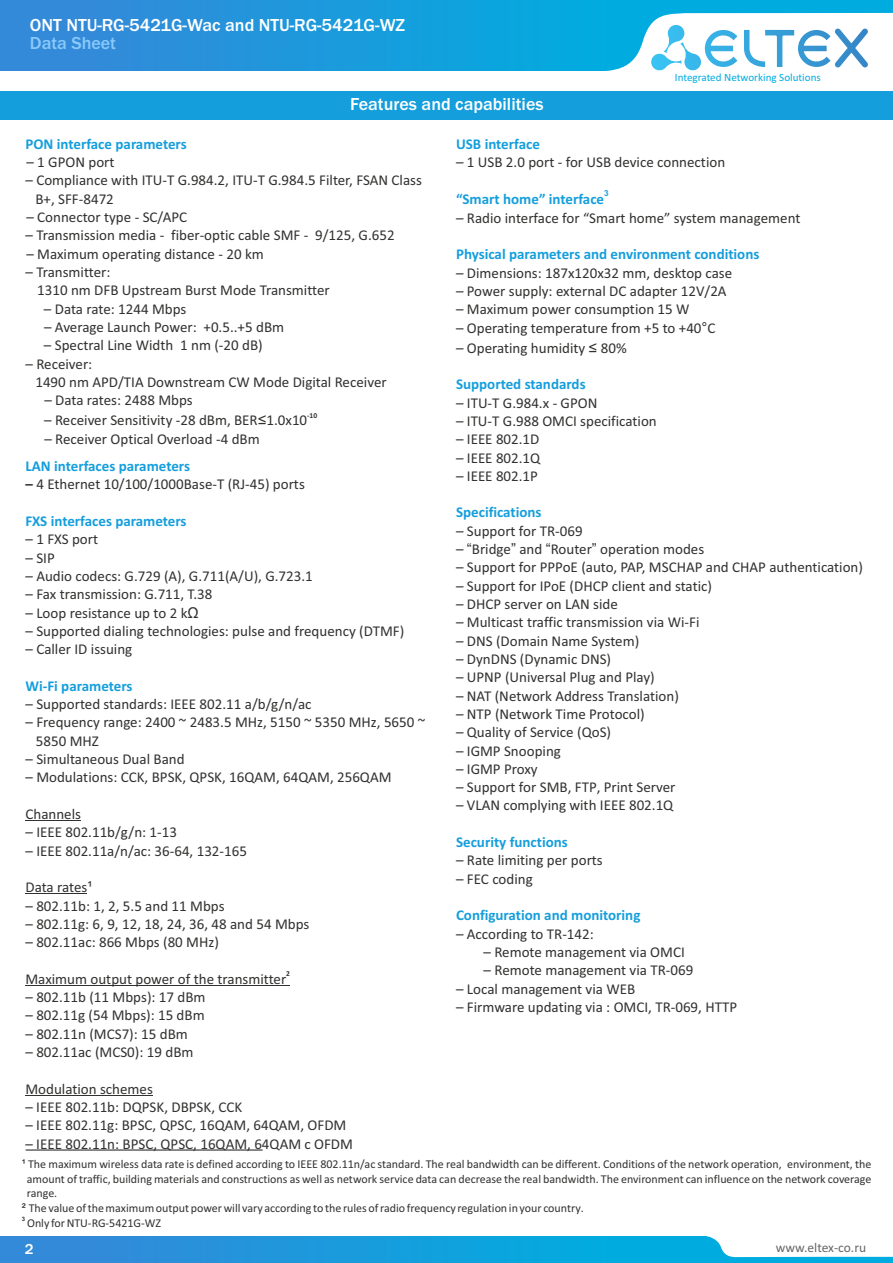
<style>
.page{position:relative;width:893px;height:1263px;background:#fff}
.page>*{position:absolute;margin:0;border:0;box-sizing:border-box;transform-origin:0 0}
.t1{font:500 18px "Franklin Gothic";color:#fff}
.t2{font:500 18px "Franklin Gothic";color:#8ac9fc}
.t3{font:15px/18.3px "Calibri";color:#313130}
.t4{font:700 15px "Calibri";color:#159edc}
.t5{font:500 15px "Franklin Gothic";color:#fff}
.t6{font:13.5px "Calibri";color:#666}
.t7{font:12px/14.7px "Calibri";color:#313130;text-align:justify}
.t8{font:11.1px "Calibri";color:#00acdf}
.t9{font:700 8.25px "Arial";color:#159edc}
.t10{font:700 7.5px "Calibri";color:#313130}
.t11{font:700 6px "Arial";color:#313130}
.s1{font-family:"Arial Unicode MS"}
.s2{font-weight:700}
.s3{font-family:"Arial"}
.s4{font-family:"Arial";color:#151616}
</style>
<div class="page">
<div style="left:0;top:1236px;width:893px;height:27px;background:linear-gradient(to right,#3489d9,#00b4e0)"></div>
<svg style="left:703px;top:1236px;width:190px;height:21px"></svg>
<hr style="left:26px;top:1149px;width:237px;height:1px;background:#151616">
<hr style="left:26px;top:820px;width:55px;height:1px;background:#313130">
<hr style="left:26px;top:893px;width:61px;height:1px;background:#313130">
<hr style="left:26px;top:985px;width:260px;height:1px;background:#313130">
<hr style="left:26px;top:1095px;width:127px;height:1px;background:#313130">
<div style="left:0;top:91px;width:893px;height:29px;background:#159edc"></div>
<div style="left:0;top:0;width:893px;height:71px;background:linear-gradient(to right,#3489d9,#00b4e0)"></div>
<svg style="left:589px;top:13px;width:304px;height:58px"></svg>
<p class="t1" style="left:30px;top:19px;width:377px">ONT NTU-RG-5421G-Wac and NTU-RG-5421G-WZ</p>
<p class="t2" style="left:30px;top:36px;width:88px">Data Sheet</p>
<p class="t4" style="left:26px;top:138px;width:163px">PON interface parameters</p>
<p class="t3" style="left:26px;top:154px;width:90px">– 1 GPON port</p>
<p class="t1" style="left:350px;top:97px;width:195px">Features and capabilities</p>
<p class="t4" style="left:456px;top:138px;width:85px">USB interface</p>
<p class="t8" style="left:675px;top:73px;width:147px">Integrated Networking Solutions</p>
<p class="t3" style="left:456px;top:154px;width:271px">– 1 USB 2.0 port - for USB device connection</p>
<p class="t3" style="left:35px;top:172px;width:388px;text-indent:-10px">– Compliance with ITU-T G.984.2, ITU-T G.984.5 Filter, FSAN Class<br>B+, SFF-8472</p>
<p class="t3" style="left:26px;top:209px;width:162px">– Connector type - SC/APC</p>
<p class="t3" style="left:26px;top:227px;width:371px">– Transmission media - fiber-optic cable SMF - 9/125, G.652</p>
<p class="t3" style="left:26px;top:246px;width:239px">– Maximum operating distance - 20 km</p>
<p class="t3" style="left:37px;top:264px;width:294px;text-indent:-12px">– Transmitter:<br>1310 nm DFB Upstream Burst Mode Transmitter</p>
<p class="t3" style="left:44px;top:301px;width:144px">– Data rate: 1244 Mbps</p>
<p class="t3" style="left:44px;top:319px;width:242px">– Average Launch Power: +0.5..+5 dBm</p>
<p class="t3" style="left:44px;top:337px;width:220px">– Spectral Line Width 1 nm (-20 dB)</p>
<p class="t3" style="left:35px;top:356px;width:353px;text-indent:-10px">– Receiver:<br>1490 nm APD/TIA Downstream CW Mode Digital Receiver</p>
<p class="t3" style="left:44px;top:392px;width:150px">– Data rates: 2488 Mbps</p>
<p class="t10" style="left:307px;top:412px;width:11px">-10</p>
<p class="t3" style="left:44px;top:412px;width:265px">– Receiver Sensitivity -28 dBm, BER<span class="s1">≤</span>1.0x10</p>
<p class="t3" style="left:44px;top:431px;width:217px">– Receiver Optical Overload -4 dBm</p>
<p class="t4" style="left:25px;top:460px;width:166px">LAN interfaces parameters</p>
<p class="t3" style="left:25px;top:476px;width:281px"><span class="s2">–</span> 4 Ethernet 10/100/1000Base-T (RJ-45) ports</p>
<p class="t4" style="left:25px;top:515px;width:163px">FXS interfaces parameters</p>
<p class="t3" style="left:25px;top:531px;width:74px">– 1 FXS port</p>
<p class="t3" style="left:25px;top:550px;width:31px">– SIP</p>
<p class="t3" style="left:25px;top:568px;width:289px">– Audio codecs: G.729 (A), G.711(A/U), G.723.1</p>
<p class="t3" style="left:25px;top:586px;width:188px">– Fax transmission: G.711, T.38</p>
<p class="t3" style="left:25px;top:605px;width:175px">– Loop resistance up to 2 k<span class="s3">Ω</span></p>
<p class="t3" style="left:25px;top:623px;width:380px">– Supported dialing technologies: pulse and frequency (DTMF)</p>
<p class="t3" style="left:25px;top:641px;width:108px">– Caller ID issuing</p>
<p class="t4" style="left:25px;top:679px;width:109px">Wi-Fi parameters</p>
<p class="t3" style="left:25px;top:696px;width:288px">– Supported standards: IEEE 802.11 a/b/g/n/ac</p>
<p class="t3" style="left:36px;top:714px;width:391px;text-indent:-10px">– Frequency range: 2400 ~ 2483.5 MHz, 5150 ~ 5350 MHz, 5650 ~<br>5850 MHZ</p>
<p class="t3" style="left:25px;top:751px;width:161px">– Simultaneous Dual Band</p>
<p class="t3" style="left:25px;top:769px;width:368px">– Modulations: CCK, BPSK, QPSK, 16QAM, 64QAM, 256QAM</p>
<p class="t3" style="left:25px;top:806px;width:57px">Channels</p>
<p class="t3" style="left:25px;top:824px;width:153px">– IEEE 802.11b/g/n: 1-13</p>
<p class="t3" style="left:25px;top:843px;width:223px">– IEEE 802.11a/n/ac: 36-64, 132-165</p>
<p class="t3" style="left:25px;top:879px;width:68px">Data rates<span class="s3">¹</span></p>
<p class="t3" style="left:25px;top:897px;width:201px">– 802.11b: 1, 2, 5.5 and 11 Mbps</p>
<p class="t3" style="left:25px;top:916px;width:286px">– 802.11g: 6, 9, 12, 18, 24, 36, 48 and 54 Mbps</p>
<p class="t3" style="left:25px;top:934px;width:195px">– 802.11ac: 866 Mbps (80 MHz)</p>
<p class="t10" style="left:286px;top:971px;width:5px">2</p>
<p class="t3" style="left:25px;top:971px;width:262px">Maximum output power of the transmitter</p>
<p class="t3" style="left:25px;top:989px;width:182px">– 802.11b (11 Mbps): 17 dBm</p>
<p class="t3" style="left:25px;top:1007px;width:181px">– 802.11g (54 Mbps): 15 dBm</p>
<p class="t3" style="left:25px;top:1026px;width:164px">– 802.11n (MCS7): 15 dBm</p>
<p class="t3" style="left:25px;top:1044px;width:170px">– 802.11ac (MCS0): 19 dBm</p>
<p class="t3" style="left:25px;top:1081px;width:129px">Modulation schemes</p>
<p class="t3" style="left:25px;top:1099px;width:218px">– IEEE 802.11b: DQPSK, DBPSK, CCK</p>
<p class="t3" style="left:25px;top:1117px;width:322px">– IEEE 802.11g: BPSC, QPSC, 16QAM, 64QAM, OFDM</p>
<p class="t3" style="left:25px;top:1136px;width:329px">– IEEE 802.11n: BPSC, QPSC, 16QAM, 64QAM с OFDM</p>
<p class="t9" style="left:604px;top:190px;width:6px">3</p>
<p class="t4" style="left:456px;top:193px;width:150px">“Smart home” interface</p>
<p class="t3" style="left:456px;top:210px;width:346px">– Radio interface for “Smart home” system management</p>
<p class="t4" style="left:456px;top:248px;width:305px">Physical parameters and environment conditions</p>
<p class="t3" style="left:456px;top:265px;width:278px">– Dimensions: 187x120x32 mm, desktop case</p>
<p class="t3" style="left:456px;top:283px;width:272px">– Power supply: external DC adapter 12V/2А</p>
<p class="t3" style="left:456px;top:301px;width:235px">– Maximum power consumption 15 W</p>
<p class="t3" style="left:456px;top:320px;width:261px">– Operating temperature from +5 to +40<span class="s3">°</span>С</p>
<p class="t3" style="left:456px;top:340px;width:172px">– Operating humidity <span class="s1">≤</span> 80%</p>
<p class="t4" style="left:456px;top:378px;width:131px">Supported standards</p>
<p class="t3" style="left:456px;top:395px;width:143px">– ITU-T G.984.x - GPON</p>
<p class="t3" style="left:456px;top:413px;width:202px">– ITU-T G.988 OMCI specification</p>
<p class="t3" style="left:456px;top:431px;width:85px">– IEEE 802.1D</p>
<p class="t3" style="left:456px;top:468px;width:83px">– IEEE 802.1P</p>
<p class="t4" style="left:456px;top:506px;width:87px">Specifications</p>
<p class="t3" style="left:456px;top:523px;width:128px">– Support for TR-069</p>
<p class="t3" style="left:456px;top:541px;width:250px">– <span class="s3">“</span>Bridge<span class="s3">”</span> and <span class="s3">“</span>Router<span class="s3">”</span> operation modes</p>
<p class="t3" style="left:456px;top:559px;width:408px">– Support for PPPoE (auto, PAP, MSCHAP and CHAP authentication)</p>
<p class="t3" style="left:456px;top:450px;width:86px">– IEEE 802.1Q</p>
<p class="t3" style="left:456px;top:578px;width:257px">– Support for IPoE (DHCP client and static)</p>
<p class="t3" style="left:456px;top:596px;width:163px">– DHCP server on LAN side</p>
<p class="t3" style="left:456px;top:614px;width:245px">– Multicast traffic transmission via Wi-Fi</p>
<p class="t3" style="left:456px;top:633px;width:185px">– DNS (Domain Name System)</p>
<p class="t3" style="left:456px;top:651px;width:157px">– DynDNS (Dynamic DNS)</p>
<p class="t3" style="left:456px;top:669px;width:200px">– UPNP (Universal Plug and Play)</p>
<p class="t3" style="left:456px;top:688px;width:224px">– NAT (Network Address Translation)</p>
<p class="t3" style="left:456px;top:706px;width:190px">– NTP (Network Time Protocol)</p>
<p class="t3" style="left:456px;top:724px;width:157px">– Quality of Service (QoS)</p>
<p class="t3" style="left:456px;top:743px;width:106px">– IGMP Snooping</p>
<p class="t3" style="left:456px;top:761px;width:83px">– IGMP Proxy</p>
<p class="t3" style="left:456px;top:779px;width:221px">– Support for SMB, FTP, Print Server</p>
<p class="t3" style="left:456px;top:797px;width:219px">– VLAN complying with IEEE 802.1Q</p>
<p class="t4" style="left:456px;top:836px;width:113px">Security functions</p>
<p class="t3" style="left:456px;top:852px;width:148px">– Rate limiting per ports</p>
<p class="t3" style="left:456px;top:871px;width:78px">– FEC coding</p>
<p class="t4" style="left:456px;top:909px;width:186px">Configuration and monitoring</p>
<p class="t3" style="left:456px;top:926px;width:139px">– According to TR-142:</p>
<p class="t3" style="left:483px;top:944px;width:203px">– Remote management via OMCI</p>
<p class="t3" style="left:484px;top:962px;width:211px">– Remote management via TR-069</p>
<p class="t3" style="left:456px;top:981px;width:181px">– Local management via WEB</p>
<p class="t3" style="left:456px;top:999px;width:283px">– Firmware updating via : OMCI, TR-069, HTTP</p>
<p class="t7" style="left:27px;top:1158px;width:846px;text-indent:-5px"><span class="s4">¹</span> The maximum wireless data rate is defined according to IEEE 802.11n/ac standard. The real bandwidth can be different. Conditions of the network operation, environment, the amount of traffic, building materials and constructions as well as network service data can decrease the real bandwidth. The environment can influence on the network coverage range.</p>
<p class="t11" style="left:22px;top:1216px;width:5px">3</p>
<p class="t7" style="left:27px;top:1216px;width:136px">Only forNTU-RG-5421G-WZ</p>
<p class="t7" style="left:22px;top:1201px;width:564px"><span class="s4">²</span> The value of the maximum output power will vary according to the rules of radio frequency regulation in your country.</p>
<p class="t5" style="left:25px;top:1243px;width:10px">2</p>
<p class="t6" style="left:776px;top:1242px;width:92px">www.eltex-co.ru</p>
</div>
